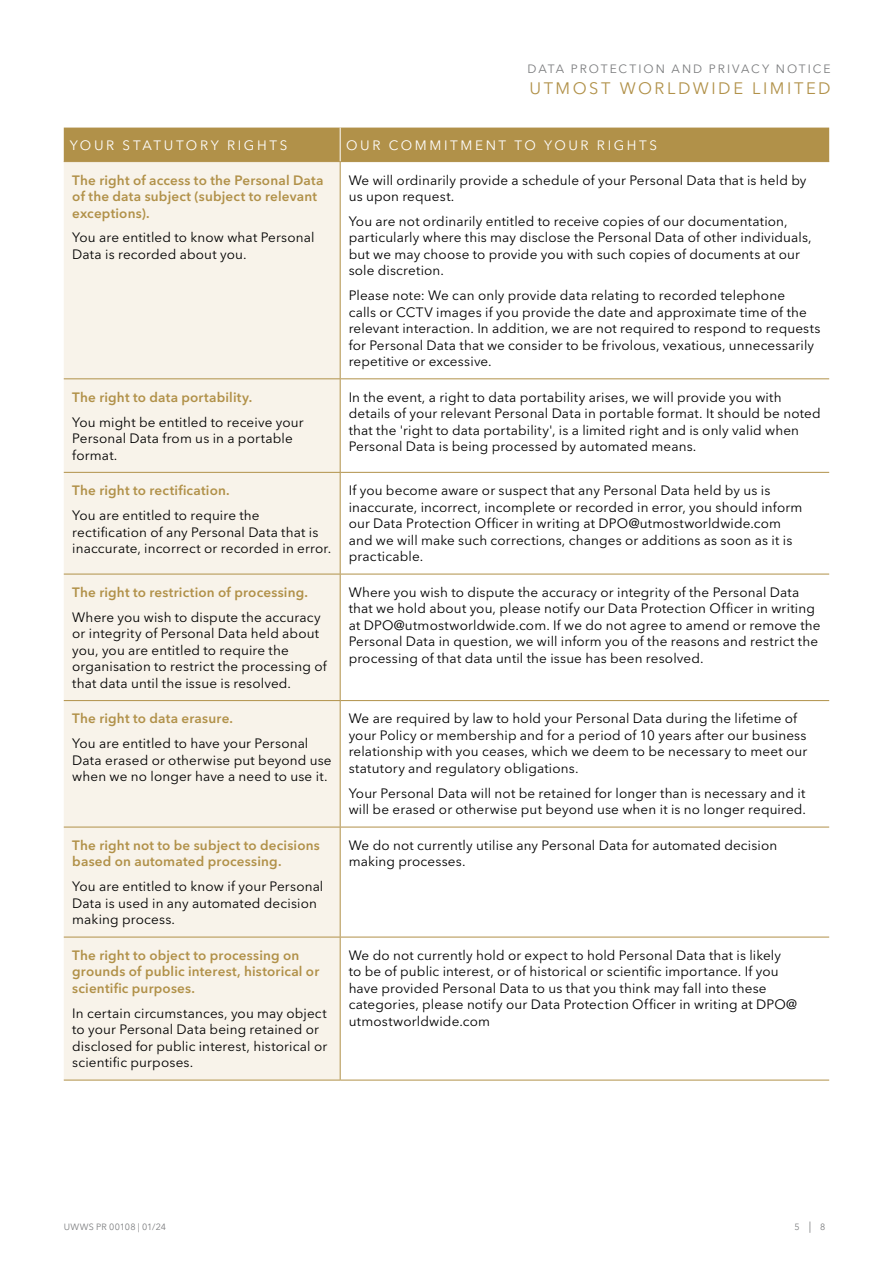
<style>
.page{position:relative;width:893px;height:1263px;background:#fff}
.page>*{position:absolute;margin:0;border:0;box-sizing:border-box;transform-origin:0 0}
.t1{font:16.5px "Avenir Next LT Pro";letter-spacing:.155em;color:#b19149}
.t2{font:13.5px/16.5px "Avenir Next LT Pro";letter-spacing:.01em;color:#000}
.t3{font:600 13.5px/16.5px "Avenir Next LT Pro";letter-spacing:.015em;color:#b19149}
.t4{font:13.5px "Avenir Next LT Pro";letter-spacing:.195em;color:#fff}
.t5{font:12px "Avenir Next LT Pro";letter-spacing:.17em;color:#7b7c7e}
.t6{font:9px "Avenir Next LT Pro";letter-spacing:.02em;color:#7b7c7e}
.s1{font-size:11.25px}
</style>
<div class="page">
<div style="left:64px;top:128px;width:765px;height:33px;background:#b19149"></div>
<div style="left:64px;top:162px;width:276px;height:918px;background:#f8f3ea"></div>
<hr style="left:64px;top:161px;width:276px;height:1px;background:#b19149">
<hr style="left:340px;top:161px;width:489px;height:1px;background:#b19149">
<hr style="left:340px;top:128px;width:1px;height:33px;background:#fff">
<hr style="left:340px;top:162px;width:1px;height:216px;background:#b19149">
<hr style="left:64px;top:378px;width:276px;height:1px;background:#b19149">
<hr style="left:340px;top:378px;width:489px;height:1px;background:#b19149">
<hr style="left:340px;top:379px;width:1px;height:93px;background:#b19149">
<hr style="left:64px;top:472px;width:276px;height:1px;background:#b19149">
<hr style="left:340px;top:472px;width:489px;height:1px;background:#b19149">
<hr style="left:340px;top:473px;width:1px;height:101px;background:#b19149">
<hr style="left:64px;top:574px;width:276px;height:1px;background:#b19149">
<hr style="left:340px;top:574px;width:489px;height:1px;background:#b19149">
<hr style="left:340px;top:574px;width:1px;height:126px;background:#b19149">
<hr style="left:64px;top:700px;width:276px;height:1px;background:#b19149">
<hr style="left:340px;top:700px;width:489px;height:1px;background:#b19149">
<hr style="left:340px;top:701px;width:1px;height:126px;background:#b19149">
<hr style="left:64px;top:827px;width:276px;height:1px;background:#b19149">
<hr style="left:340px;top:827px;width:489px;height:1px;background:#b19149">
<hr style="left:340px;top:827px;width:1px;height:110px;background:#b19149">
<hr style="left:64px;top:937px;width:276px;height:1px;background:#b19149">
<hr style="left:340px;top:937px;width:489px;height:1px;background:#b19149">
<hr style="left:340px;top:937px;width:1px;height:143px;background:#b19149">
<hr style="left:64px;top:1080px;width:276px;height:1px;background:#b19149">
<hr style="left:340px;top:1080px;width:489px;height:1px;background:#b19149">
<p class="t5" style="left:528px;top:62px;width:304px">DATA PROTECTION AND PRIVACY NOTICE</p>
<p class="t1" style="left:529px;top:78px;width:303px">UTMOST WORLDWIDE LIMITED</p>
<p class="t4" style="left:70px;top:137px;width:219px">YOUR STATUTORY RIGHTS</p>
<p class="t4" style="left:346px;top:137px;width:313px">OUR COMMITMENT TO YOUR RIGHTS</p>
<p class="t3" style="left:72px;top:171px;width:253px">The right of access to the Personal Data of the data subject (subject to relevant exceptions).</p>
<p class="t2" style="left:72px;top:229px;width:244px">You are entitled to know what Personal<br>Data is recorded about you.</p>
<p class="t2" style="left:349px;top:172px;width:459px">We will ordinarily provide a schedule of your Personal Data that is held by us upon request.</p>
<p class="t2" style="left:349px;top:213px;width:465px">You are not ordinarily entitled to receive copies of our documentation, particularly where this may disclose the Personal Data of other individuals, but we may choose to provide you with such copies of documents at our sole discretion.</p>
<p class="t2" style="left:349px;top:287px;width:473px">Please note: We can only provide data relating to recorded telephone<br>calls or CCTV images if you provide the date and approximate time of the relevant interaction. In addition, we are not required to respond to requests for Personal Data that we consider to be frivolous, vexatious, unnecessarily repetitive or excessive.</p>
<p class="t3" style="left:72px;top:389px;width:181px">The right to data portability.</p>
<p class="t2" style="left:72px;top:413px;width:233px">You might be entitled to receive your<br>Personal Data from us in a portable format.</p>
<p class="t3" style="left:72px;top:482px;width:159px">The right to rectification.</p>
<p class="t2" style="left:72px;top:507px;width:260px">You are entitled to require the rectification of any Personal Data that is inaccurate, incorrect or recorded in error.</p>
<p class="t3" style="left:72px;top:584px;width:237px">The right to restriction of processing.</p>
<p class="t2" style="left:72px;top:609px;width:256px">Where you wish to dispute the accuracy or integrity of Personal Data held about you, you are entitled to require the organisation to restrict the processing of that data until the issue is resolved.</p>
<p class="t3" style="left:72px;top:710px;width:162px">The right to data erasure.</p>
<p class="t2" style="left:72px;top:735px;width:261px">You are entitled to have your Personal<br>Data erased or otherwise put beyond use when we no longer have a need to use it.</p>
<p class="t3" style="left:72px;top:837px;width:249px">The right not to be subject to decisions based on automated processing.</p>
<p class="t2" style="left:72px;top:878px;width:253px">You are entitled to know if your Personal<br>Data is used in any automated decision making process.</p>
<p class="t3" style="left:72px;top:947px;width:248px">The right to object to processing on grounds of public interest, historical or scientific purposes.</p>
<p class="t2" style="left:72px;top:1005px;width:256px">In certain circumstances, you may object to your Personal Data being retained or disclosed for public interest, historical or scientific purposes.</p>
<p class="t2" style="left:349px;top:389px;width:473px">In the event, a right to data portability arises, we will provide you with details of your relevant Personal Data in portable format. It should be noted that the 'right to data portability', is a limited right and is only valid when Personal Data is being processed by automated means.</p>
<p class="t2" style="left:349px;top:482px;width:455px">If you become aware or suspect that any Personal Data held by us is inaccurate, incorrect, incomplete or recorded in error, you should inform our Data Protection Officer in writing at DPO@utmostworldwide.com and we will make such corrections, changes or additions as soon as it is practicable.</p>
<p class="t2" style="left:349px;top:584px;width:473px">Where you wish to dispute the accuracy or integrity of the Personal Data that we hold about you, please notify our Data Protection Officer in writing at DPO@utmostworldwide.com. If we do not agree to amend or remove the Personal Data in question, we will inform you of the reasons and restrict the processing of that data until the issue has been resolved.</p>
<p class="t2" style="left:349px;top:710px;width:460px">We are required by law to hold your Personal Data during the lifetime of your Policy or membership and for a period of 10 years after our business relationship with you ceases, which we deem to be necessary to meet our statutory and regulatory obligations.</p>
<p class="t2" style="left:349px;top:785px;width:459px">Your Personal Data will not be retained for longer than is necessary and it will be erased or otherwise put beyond use when it is no longer required.</p>
<p class="t2" style="left:349px;top:837px;width:430px">We do not currently utilise any Personal Data for automated decision making processes.</p>
<p class="t2" style="left:349px;top:947px;width:450px">We do not currently hold or expect to hold Personal Data that is likely to be of public interest, or of historical or scientific importance. If you have provided Personal Data to us that you think may fall into these categories, please notify our Data Protection Officer in writing at DPO@ utmostworldwide.com</p>
<p class="t6" style="left:64px;top:1222px;width:104px">UWWS PR 00108 | 01/24</p>
<p class="t6" style="left:794px;top:1222px;width:33px">5<span class="s1">|</span>8</p>
</div>
